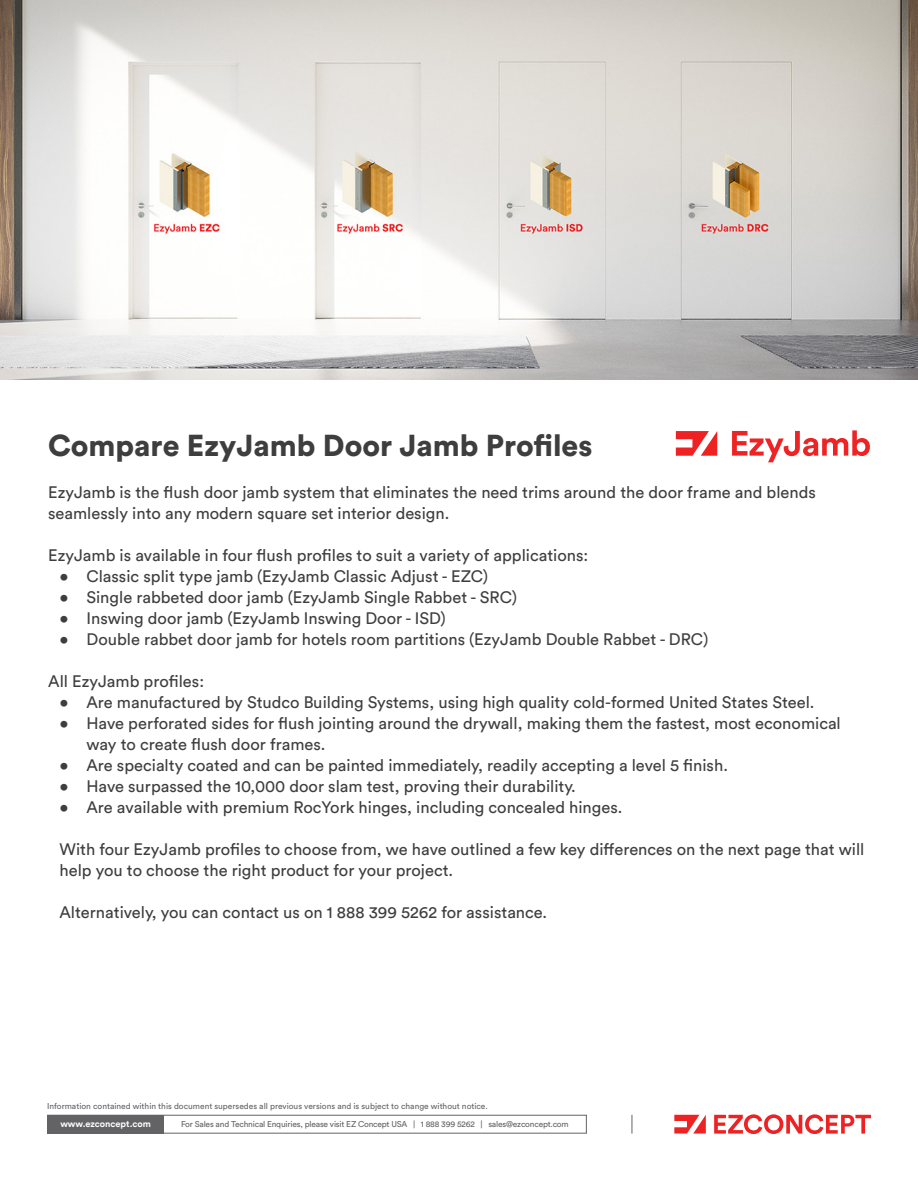
<style>
.page{position:relative;width:918px;height:1188px;background:#fff}
.page>*{position:absolute;margin:0;border:0;box-sizing:border-box;transform-origin:0 0}
.t1{font:900 30px "Circular Std";color:#3e3e3f}
.t2{font:16.5px/21px "Circular Std";color:#3e3e3f}
.t3{font:700 9.15px "Circular Std";color:#fff}
.t4{font:8.4px "Circular Std";letter-spacing:-.005em;color:#636366}
</style>
<div class="page">
<img style="left:0;top:0;width:918px;height:380px">
<svg style="left:632px;top:1115px;width:1px;height:19px"></svg>
<div style="left:47px;top:1115px;width:117px;height:19px;background:#636366"></div>
<svg style="left:674px;top:1115px;width:32px;height:19px"></svg>
<svg style="left:714px;top:1114px;width:157px;height:20px"></svg>
<div style="left:47px;top:1115px;width:540px;height:19px;border:1px solid #636366"></div>
<svg style="left:676px;top:431px;width:41px;height:25px"></svg>
<svg style="left:732px;top:430px;width:138px;height:32px"></svg>
<p class="t1" style="left:48px;top:426px;width:546px">Compare EzyJamb Door Jamb Profiles</p>
<p class="t2" style="left:48px;top:482px;width:769px">EzyJamb is the flush door jamb system that eliminates the need trims around the door frame and blends seamlessly into any modern square set interior design.</p>
<p class="t2" style="left:48px;top:545px;width:542px">EzyJamb is available in four flush profiles to suit a variety of applications:</p>
<p class="t2" style="left:59px;top:566px;width:430px">• Classic split type jamb (EzyJamb Classic Adjust - EZC)</p>
<p class="t2" style="left:59px;top:587px;width:459px">• Single rabbeted door jamb (EzyJamb Single Rabbet - SRC)</p>
<p class="t2" style="left:59px;top:608px;width:388px">• Inswing door jamb (EzyJamb Inswing Door - ISD)</p>
<p class="t2" style="left:59px;top:629px;width:650px">• Double rabbet door jamb for hotels room partitions (EzyJamb Double Rabbet - DRC)</p>
<p class="t2" style="left:48px;top:671px;width:157px">All EzyJamb profiles:</p>
<p class="t2" style="left:59px;top:692px;width:757px">• Are manufactured by Studco Building Systems, using high quality cold-formed United States Steel.</p>
<p class="t2" style="left:86px;top:713px;width:756px;text-indent:-27px">• Have perforated sides for flush jointing around the drywall, making them the fastest, most economical way to create flush door frames.</p>
<p class="t2" style="left:59px;top:755px;width:670px">• Are specialty coated and can be painted immediately, readily accepting a level 5 finish.</p>
<p class="t2" style="left:59px;top:776px;width:518px">• Have surpassed the 10,000 door slam test, proving their durability.</p>
<p class="t2" style="left:59px;top:797px;width:564px">• Are available with premium RocYork hinges, including concealed hinges.</p>
<p class="t2" style="left:59px;top:839px;width:807px">With four EzyJamb profiles to choose from, we have outlined a few key differences on the next page that will help you to choose the right product for your project.</p>
<p class="t2" style="left:59px;top:902px;width:489px">Alternatively, you can contact us on 1 888 399 5262 for assistance.</p>
<p class="t4" style="left:47px;top:1101px;width:442px">Information contained within this document supersedes all previous versions and is subject to change without notice.</p>
<p class="t3" style="left:60px;top:1118px;width:92px">www.ezconcept.com</p>
<p class="t4" style="left:181px;top:1119px;width:389px">For Sales and Technical Enquiries, please visit EZ Concept USA | 1 888 399 5262 | sales@ezconcept.com</p>
</div>
